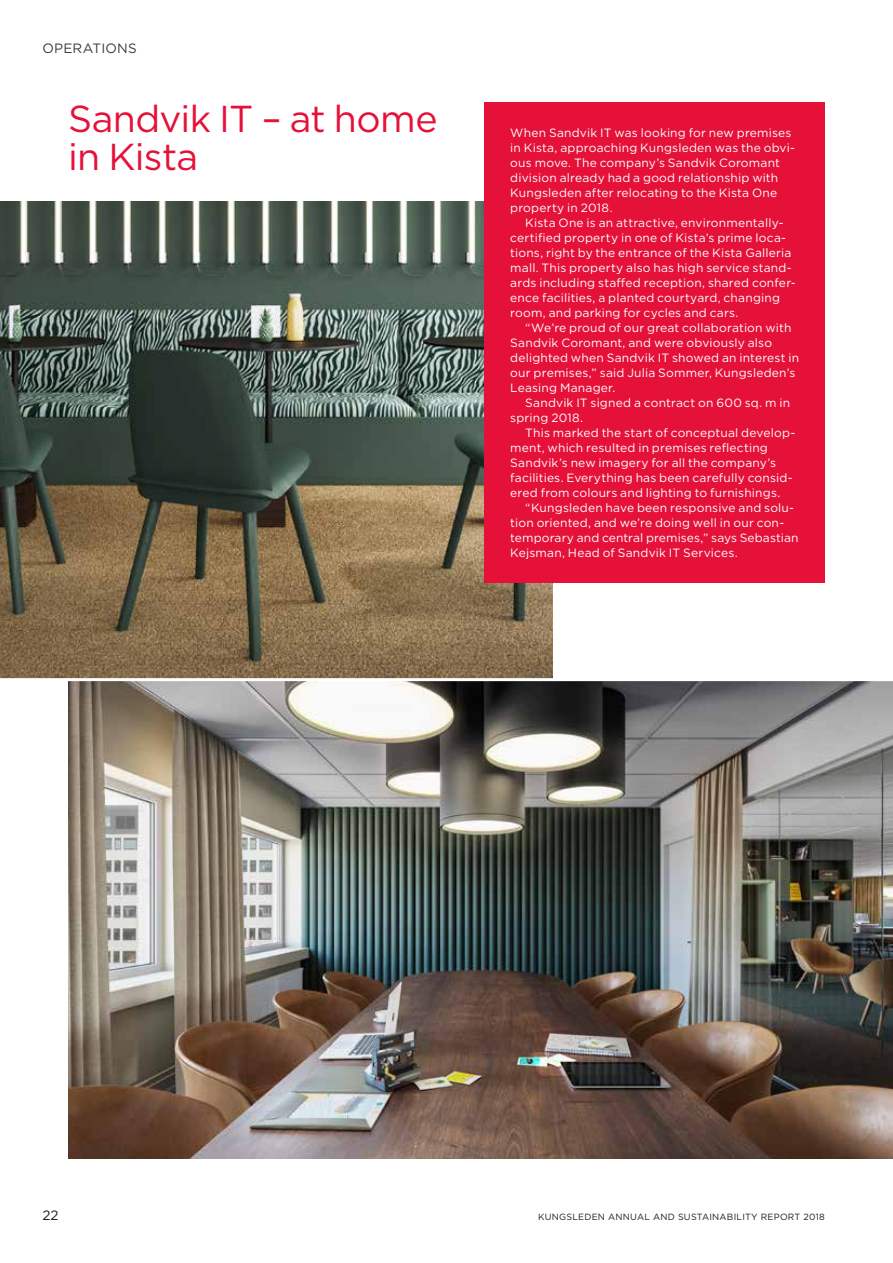
<style>
.page{position:relative;width:893px;height:1263px;background:#fff}
.page>*{position:absolute;margin:0;border:0;box-sizing:border-box;transform-origin:0 0}
.t1{font:37.5px/37.5px "Gotham";letter-spacing:-.015em;color:#e51139}
.t2{font:13.5px "Gotham";color:#3b3b3a}
.t3{font:13.5px "Gotham";color:#1c1b1a}
.t4{font:12px/15px "Gotham";letter-spacing:.015em;color:#fff}
.t5{font:9px "Gotham";letter-spacing:.025em;color:#1c1b1a}
</style>
<div class="page">
<img style="left:0;top:201px;width:553px;height:477px">
<img style="left:68px;top:681px;width:825px;height:477px">
<div style="left:485px;top:102px;width:340px;height:481px;background:#e51139"></div>
<p class="t2" style="left:43px;top:40px;width:22px">Operations</p>
<h1 class="t1" style="left:68px;top:99px;width:371px">Sandvik IT – at home in Kista</h1>
<p class="t4" style="left:510px;top:125px;width:286px">When Sandvik IT was looking for new premises in Kista, approaching Kungsleden was the obvi&shy;ous move. The company’s Sandvik Coromant division already had a good relationship with Kungsleden after relocating to the Kista One property in 2018.</p>
<p class="t4" style="left:510px;top:215px;width:287px;text-indent:15px">Kista One is an attractive, environmentally&shy;certified property in one of Kista’s prime loca&shy;tions, right by the entrance of the Kista Galleria mall. This property also has high service stand&shy;ards including staffed reception, shared confer&shy;ence facilities, a planted courtyard, changing room, and parking for cycles and cars.</p>
<p class="t4" style="left:510px;top:320px;width:290px;text-indent:15px">“We’re proud of our great collaboration with Sandvik Coromant, and were obviously also delighted when Sandvik IT showed an interest in our premises,” said Julia Sommer, Kungsleden’s Leasing Manager.</p>
<p class="t4" style="left:510px;top:395px;width:281px;text-indent:15px">Sandvik IT signed a contract on 600 sq. m in spring 2018.</p>
<p class="t4" style="left:510px;top:425px;width:286px;text-indent:15px">This marked the start of conceptual develop&shy;ment, which resulted in premises reflecting Sandvik’s new imagery for all the company’s facilities. Everything has been carefully consid&shy;ered from colours and lighting to furnishings.</p>
<p class="t4" style="left:510px;top:500px;width:290px;text-indent:15px">“Kungsleden have been responsive and solu&shy;tion oriented, and we’re doing well in our con&shy;temporary and central premises,” says Sebastian Kejsman, Head of Sandvik IT Services.</p>
<p class="t3" style="left:43px;top:1207px;width:18px">22</p>
<p class="t5" style="left:538px;top:1211px;width:288px">KUNGSLEDEN ANNUAL AND SUSTAINABILITY REPORT 2018</p>
</div>
